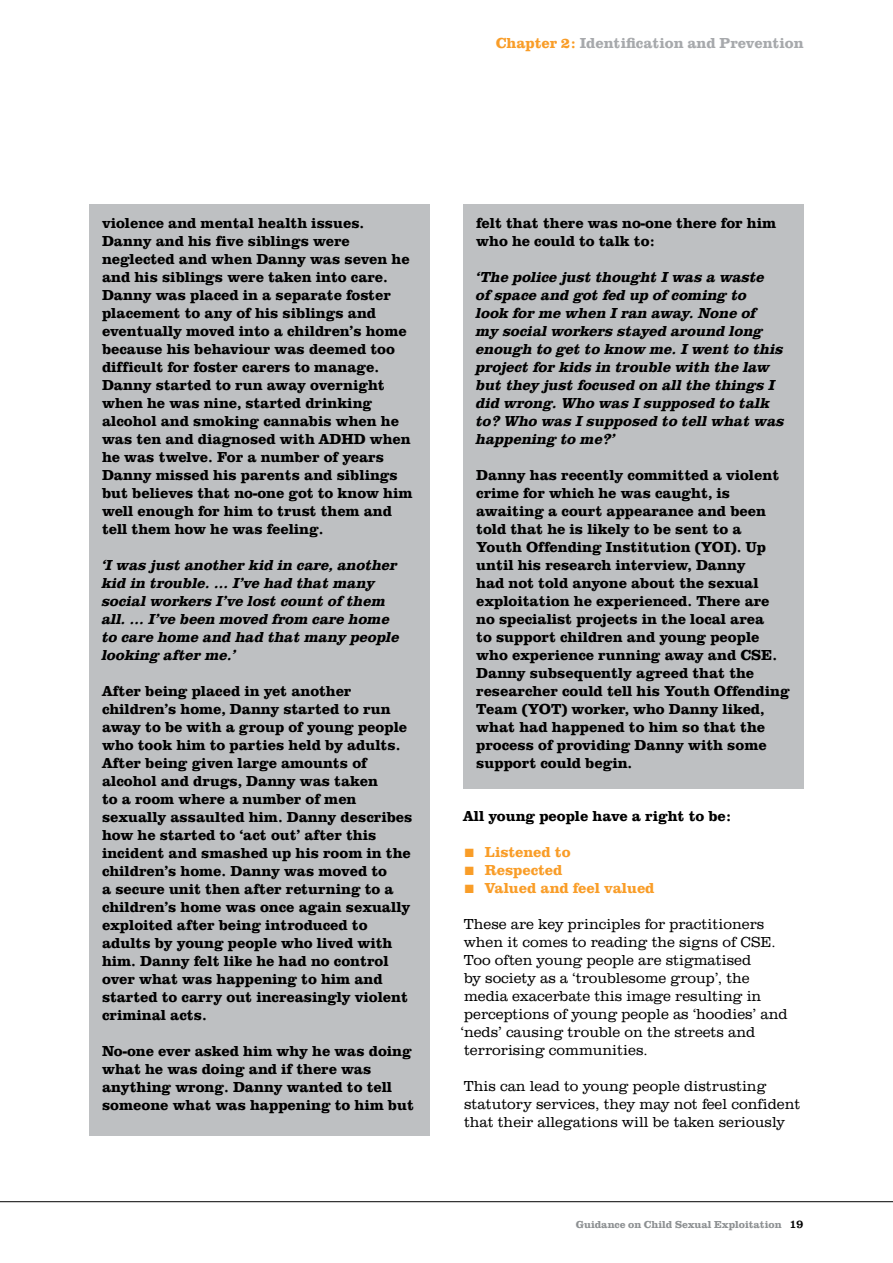
<style>
.page{position:relative;width:893px;height:1263px;background:#fff}
.page>*{position:absolute;margin:0;border:0;box-sizing:border-box;transform-origin:0 0}
.t1{font:700 15px/18px "URW Clarendon TOT";color:#000}
.t2{font:italic 700 15px/18px "URW Clarendon TOT";color:#000}
.t3{font:300 15px/18px "URW Clarendon TOT";color:#000}
.t4{font:700 15px "URW Clarendon TOT";color:#f99d28}
.t5{font:700 15px "URW Clarendon TOT";color:#a7a9ac}
.t6{font:700 10.5px "URW Clarendon TOT";color:#8e9193}
.s1{color:#f99d28}
.s2{font-weight:400;font-size:12px;color:#000}
</style>
<div class="page">
<hr style="left:0;top:1201px;width:893px;height:1px;background:#000">
<div style="left:89px;top:204px;width:340px;height:931px;background:#bec0c2"></div>
<div style="left:463px;top:204px;width:341px;height:584px;background:#bec0c2"></div>
<p class="t5" style="left:496px;top:34px;width:309px"><span class="s1">Chapter 2:</span> Identification and Prevention</p>
<p class="t1" style="left:102px;top:215px;width:312px">violence and mental health issues.<br>Danny and his five siblings were neglected and when Danny was seven he and his siblings were taken into care.<br>Danny was placed in a separate foster placement to any of his siblings and eventually moved into a children’s home because his behaviour was deemed too difficult for foster carers to manage.<br>Danny started to run away overnight when he was nine, started drinking alcohol and smoking cannabis when he was ten and diagnosed with ADHD when he was twelve. For a number of years Danny missed his parents and siblings but believes that no-one got to know him well enough for him to trust them and tell them how he was feeling.</p>
<p class="t2" style="left:102px;top:557px;width:299px">‘I was just another kid in care, another kid in trouble. … I’ve had that many social workers I’ve lost count of them all. … I’ve been moved from care home to care home and had that many people looking after me.’</p>
<p class="t1" style="left:102px;top:683px;width:312px">After being placed in yet another children’s home, Danny started to run away to be with a group of young people who took him to parties held by adults.<br>After being given large amounts of alcohol and drugs, Danny was taken<br>to a room where a number of men sexually assaulted him. Danny describes how he started to ‘act out’ after this incident and smashed up his room in the children’s home. Danny was moved to<br>a secure unit then after returning to a children’s home was once again sexually exploited after being introduced to adults by young people who lived with him. Danny felt like he had no control over what was happening to him and started to carry out increasingly violent criminal acts.</p>
<p class="t1" style="left:102px;top:1043px;width:313px">No-one ever asked him why he was doing what he was doing and if there was anything wrong. Danny wanted to tell someone what was happening to him but</p>
<p class="t1" style="left:476px;top:215px;width:301px">felt that there was no-one there for him who he could to talk to:</p>
<p class="t2" style="left:476px;top:269px;width:310px">‘The police just thought I was a waste<br>of space and got fed up of coming to<br>look for me when I ran away. None of<br>my social workers stayed around long enough to get to know me. I went to this project for kids in trouble with the law but they just focused on all the things I did wrong. Who was I supposed to talk to? Who was I supposed to tell what was happening to me?’</p>
<p class="t1" style="left:476px;top:467px;width:315px">Danny has recently committed a violent crime for which he was caught, is awaiting a court appearance and been told that he is likely to be sent to a Youth Offending Institution (YOI). Up until his research interview, Danny<br>had not told anyone about the sexual exploitation he experienced. There are no specialist projects in the local area<br>to support children and young people who experience running away and CSE.<br>Danny subsequently agreed that the researcher could tell his Youth Offending Team (YOT) worker, who Danny liked, what had happened to him so that the process of providing Danny with some support could begin.</p>
<p class="t1" style="left:463px;top:807px;width:269px">All young people have a right to be:</p>
<p class="t4" style="left:465px;top:843px;width:107px">■ Listened to</p>
<p class="t4" style="left:465px;top:861px;width:99px">■ Respected</p>
<p class="t4" style="left:465px;top:879px;width:191px">■ Valued and feel valued</p>
<p class="t3" style="left:461px;top:915px;width:328px">These are key principles for practitioners when it comes to reading the signs of CSE.<br>Too often young people are stigmatised<br>by society as a ‘troublesome group’, the media exacerbate this image resulting in perceptions of young people as ‘hoodies’ and ‘neds’ causing trouble on the streets and terrorising communities.</p>
<p class="t3" style="left:464px;top:1077px;width:338px">This can lead to young people distrusting statutory services, they may not feel confident that their allegations will be taken seriously</p>
<p class="t6" style="left:576px;top:1218px;width:229px">Guidance on Child Sexual Exploitation <span class="s2">19</span></p>
</div>
